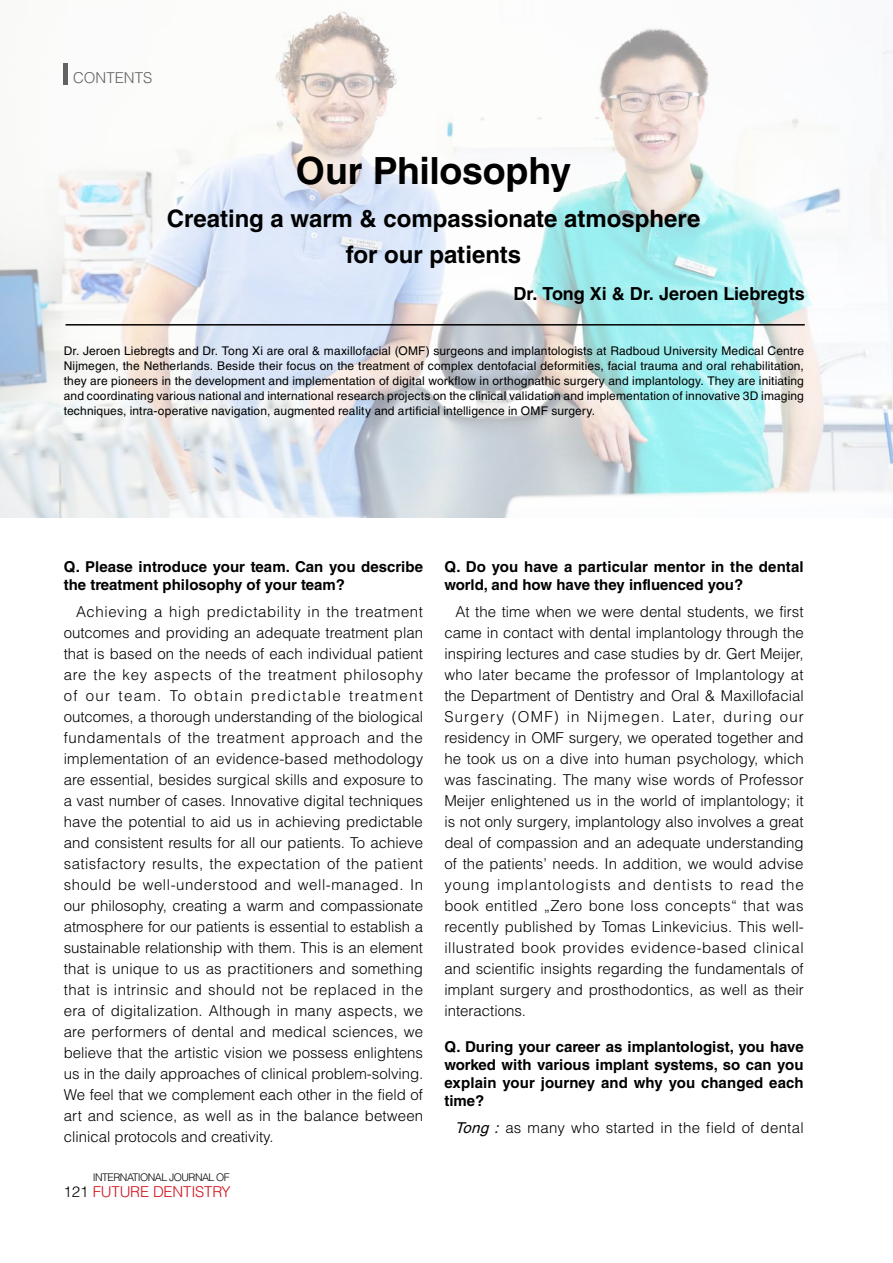
<style>
.page{position:relative;width:893px;height:1263px;background:#fff}
.page>*{position:absolute;margin:0;border:0;box-sizing:border-box;transform-origin:0 0}
.t1{font:700 37.5px "Helvetica LT Std";letter-spacing:-.01em;color:#000}
.t2{font:700 24px/36px "Helvetica LT Std";color:#000;text-align:center}
.t3{font:700 18px "Helvetica LT Std";letter-spacing:.005em;color:#000}
.t4{font:300 15px/21px "Helvetica LT Std";letter-spacing:.005em;color:#000;text-align:justify}
.t5{font:700 15px/18px "Helvetica LT Std";color:#000}
.t6{font:300 15px "Helvetica LT Std";letter-spacing:-.015em;color:#d0121b}
.t7{font:12px/15px "Helvetica LT Std";letter-spacing:.01em;color:#000;text-align:justify}
.t8{font:300 10.5px "Helvetica LT Std";letter-spacing:-.05em;color:#000}
.s1{color:#000}
.s2{font-weight:400;font-style:italic}
</style>
<div class="page">
<img style="left:0;top:11px;width:893px;height:507px">
<hr style="left:66px;top:324px;width:739px;height:2px;background:#040000">
<p class="t4" style="left:73px;top:67px;width:81px">CONTENTS</p>
<h1 class="t1" style="left:296px;top:148px;width:277px">Our Philosophy</h1>
<h2 class="t2" style="left:167px;top:200px;width:535px">Creating a warm &amp; compassionate atmosphere for our patients</h2>
<p class="t3" style="left:513px;top:283px;width:293px">Dr. Tong Xi &amp; Dr. Jeroen Liebregts</p>
<p class="t7" style="left:64px;top:344px;width:742px">Dr. Jeroen Liebregts and Dr. Tong Xi are oral &amp; maxillofacial (OMF) surgeons and implantologists at Radboud University Medical Centre Nijmegen, the Netherlands. Beside their focus on the treatment of complex dentofacial deformities, facial trauma and oral rehabilitation, they are pioneers in the development and implementation of digital workflow in orthognathic surgery and implantology. They are initiating and coordinating various national and international research projects on the clinical validation and implementation of innovative 3D imaging techniques, intra-operative navigation, augmented reality and artificial intelligence in OMF surgery.</p>
<p class="t5" style="left:64px;top:557px;width:361px">Q. Please introduce your team. Can you describe the treatment philosophy of your team?</p>
<p class="t4" style="left:64px;top:601px;width:361px;text-indent:12px">Achieving a high predictability in the treatment outcomes and providing an adequate treatment plan that is based on the needs of each individual patient are the key aspects of the treatment philosophy of our team. To obtain predictable treatment outcomes, a thorough understanding of the biological fundamentals of the treatment approach and the implementation of an evidence-based methodology are essential, besides surgical skills and exposure to a vast number of cases. Innovative digital techniques have the potential to aid us in achieving predictable and consistent results for all our patients. To achieve satisfactory results, the expectation of the patient should be well-understood and well-managed. In our philosophy, creating a warm and compassionate atmosphere for our patients is essential to establish a sustainable relationship with them. This is an element that is unique to us as practitioners and something that is intrinsic and should not be replaced in the era of digitalization. Although in many aspects, we are performers of dental and medical sciences, we believe that the artistic vision we possess enlightens us in the daily approaches of clinical problem-solving.<br>We feel that we complement each other in the field of art and science, as well as in the balance between clinical protocols and creativity.</p>
<p class="t8" style="left:93px;top:1170px;width:138px">INTERNATIONAL JOURNAL OF</p>
<p class="t6" style="left:64px;top:1183px;width:169px"><span class="s1">121</span> FUTURE DENTISTRY</p>
<p class="t5" style="left:444px;top:557px;width:361px">Q. Do you have a particular mentor in the dental world, and how have they influenced you?</p>
<p class="t4" style="left:444px;top:601px;width:361px;text-indent:11px">At the time when we were dental students, we first came in contact with dental implantology through the inspiring lectures and case studies by dr. Gert Meijer, who later became the professor of Implantology at the Department of Dentistry and Oral &amp; Maxillofacial Surgery (OMF) in Nijmegen. Later, during our residency in OMF surgery, we operated together and he took us on a dive into human psychology, which was fascinating. The many wise words of Professor Meijer enlightened us in the world of implantology; it is not only surgery, implantology also involves a great deal of compassion and an adequate understanding of the patients’ needs. In addition, we would advise young implantologists and dentists to read the book entitled „Zero bone loss concepts“ that was recently published by Tomas Linkevicius. This well&shy;illustrated book provides evidence-based clinical and scientific insights regarding the fundamentals of implant surgery and prosthodontics, as well as their interactions.</p>
<p class="t5" style="left:444px;top:1037px;width:361px;text-align:justify">Q. During your career as implantologist, you have worked with various implant systems, so can you explain your journey and why you changed each time?</p>
<p class="t4" style="left:455px;top:1117px;width:350px"><span class="s2">Tong :</span> as many who started in the field of dental</p>
</div>
